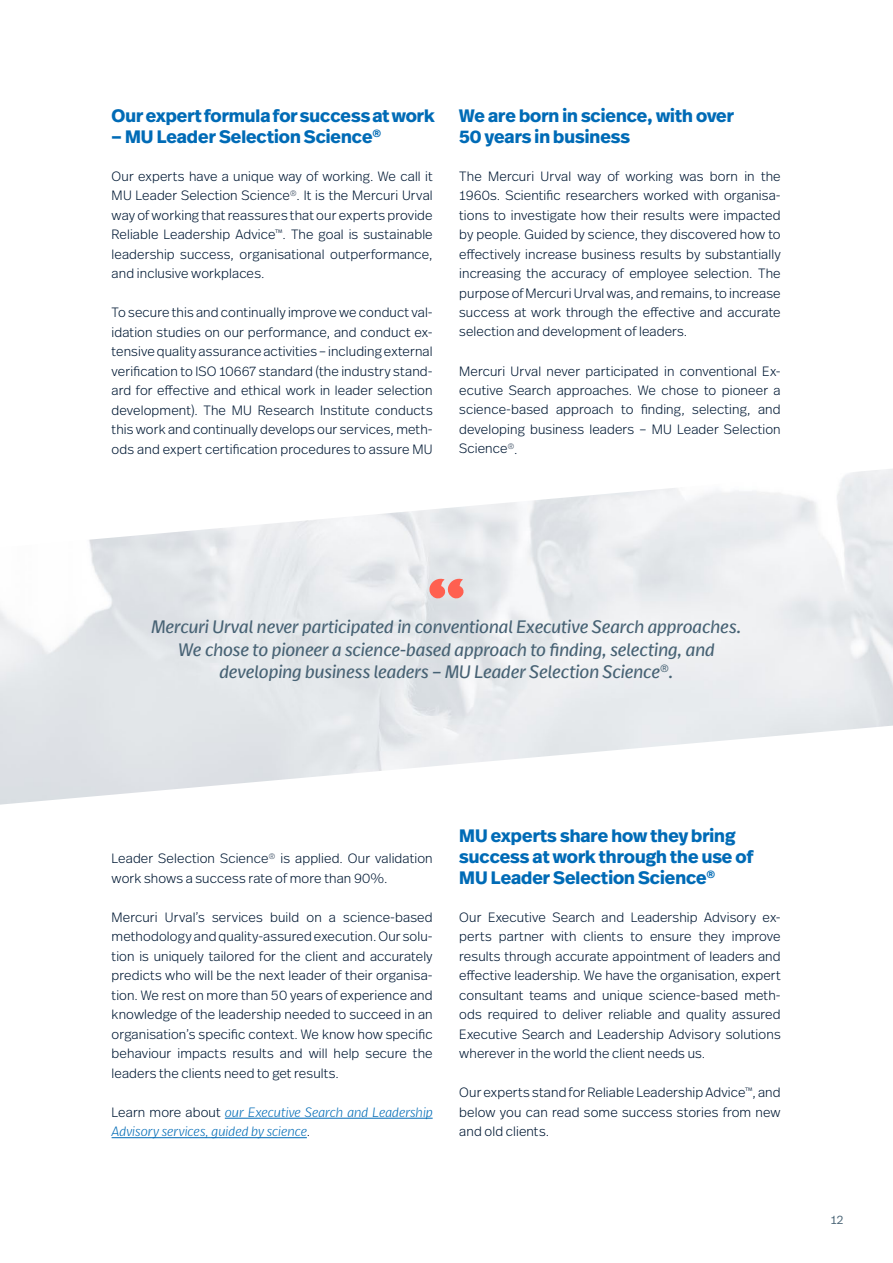
<style>
.page{position:relative;width:893px;height:1263px;background:#fff}
.page>*{position:absolute;margin:0;border:0;box-sizing:border-box;transform-origin:0 0}
.t1{font:italic 18px/22.5px "Real Head Pro";color:#476274;text-align:center}
.t2{font:700 18px/21px "Real Head Pro";color:#006bb6}
.t3{font:300 13.5px/19.5px "Real Head Pro";letter-spacing:.01em;color:#001934;text-align:justify}
.t4{font:italic 300 13.5px/19.5px "Real Head Pro";letter-spacing:.005em;color:#006bb6}
.t5{font:300 12px "Real Head Pro";color:#476274}
.s1{font-style:normal;color:#001934}
</style>
<div class="page">
<hr style="left:225px;top:1118px;width:208px;height:1px;background:#006bb6">
<hr style="left:112px;top:1137px;width:195px;height:1px;background:#006bb6">
<svg style="left:429px;top:577px;width:35px;height:22px"></svg>
<h1 class="t2" style="left:112px;top:105px;width:324px">Our expert formula for success at work</h1>
<h1 class="t2" style="left:112px;top:126px;width:271px">– MU Leader Selection Science<sup>®</sup></h1>
<p class="t3" style="left:112px;top:165px;width:323px">Our experts have a unique way of working. We call it MU Leader Selection Science<sup>®</sup>. It is the Mercuri Urval way of working that reassures that our experts provide Reliable Leadership Advice<sup>™</sup>. The goal is sustainable leadership success, organisational outperformance, and inclusive workplaces.</p>
<p class="t3" style="left:112px;top:302px;width:323px">To secure this and continually improve we conduct val&shy;idation studies on our performance, and conduct ex&shy;tensive quality assurance activities – including external verification to ISO 10667 standard (the industry stand&shy;ard for effective and ethical work in leader selection development). The MU Research Institute conducts this work and continually develops our services, meth&shy;ods and expert certification procedures to assure MU</p>
<h1 class="t2" style="left:459px;top:105px;width:276px">We are born in science, with over<br>50 years in business</h1>
<p class="t3" style="left:459px;top:165px;width:323px">The Mercuri Urval way of working was born in the 1960s. Scientific researchers worked with organisa&shy;tions to investigate how their results were impacted by people. Guided by science, they discovered how to effectively increase business results by substantially increasing the accuracy of employee selection. The purpose of Mercuri Urval was, and remains, to increase success at work through the effective and accurate selection and development of leaders.</p>
<p class="t3" style="left:459px;top:360px;width:323px">Mercuri Urval never participated in conventional Ex&shy;ecutive Search approaches. We chose to pioneer a science-based approach to finding, selecting, and developing business leaders – MU Leader Selection Science<sup>®</sup>.</p>
<h1 class="t1" style="left:151px;top:615px;width:592px">Mercuri Urval never participated in conventional Executive Search approaches.<br>We chose to pioneer a science-based approach to finding, selecting, and developing business leaders – MU Leader Selection Science<sup>®</sup>.</h1>
<p class="t3" style="left:112px;top:848px;width:323px">Leader Selection Science<sup>®</sup> is applied. Our validation work shows a success rate of more than 90%.</p>
<p class="t3" style="left:112px;top:906px;width:323px">Mercuri Urval’s services build on a science-based methodology and quality-assured execution. Our solu&shy;tion is uniquely tailored for the client and accurately predicts who will be the next leader of their organisa&shy;tion. We rest on more than 50 years of experience and knowledge of the leadership needed to succeed in an organisation’s specific context. We know how specific behaviour impacts results and will help secure the leaders the clients need to get results.</p>
<p class="t4" style="left:112px;top:1101px;width:323px"><span class="s1">Learn more about</span> our Executive Search and Leadership<br>Advisory services, guided by science<span class="s1">.</span></p>
<h1 class="t2" style="left:459px;top:825px;width:295px">MU experts share how they bring success at work through the use of<br>MU Leader Selection Science<sup>®</sup></h1>
<p class="t3" style="left:459px;top:906px;width:323px">Our Executive Search and Leadership Advisory ex&shy;perts partner with clients to ensure they improve results through accurate appointment of leaders and effective leadership. We have the organisation, expert consultant teams and unique science-based meth&shy;ods required to deliver reliable and quality assured Executive Search and Leadership Advisory solutions wherever in the world the client needs us.</p>
<p class="t3" style="left:459px;top:1082px;width:323px">Our experts stand for Reliable Leadership Advice<sup>™</sup>, and below you can read some success stories from new and old clients.</p>
<p class="t5" style="left:831px;top:1211px;width:14px">12</p>
</div>
